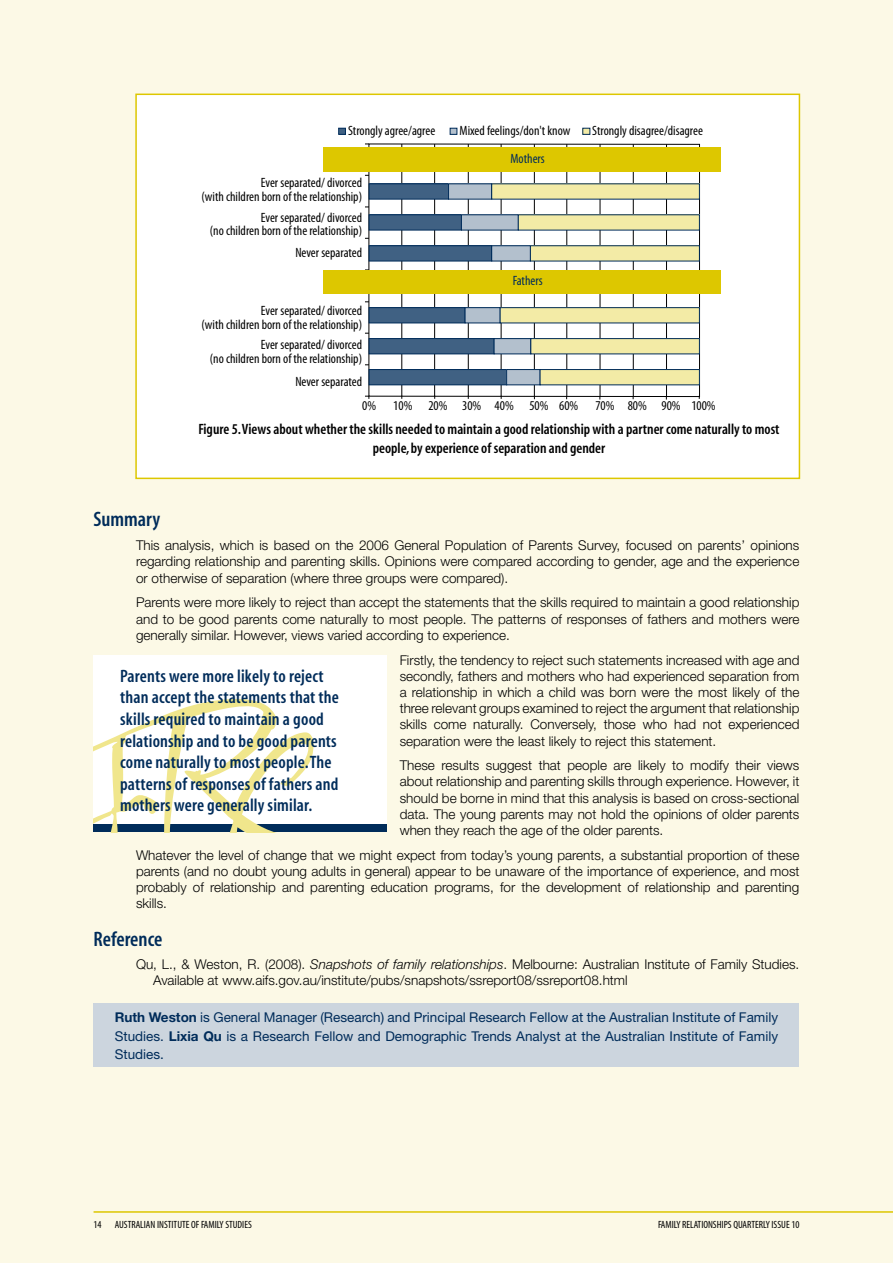
<style>
.page{position:relative;width:893px;height:1263px;background:#fcf9e6}
.page>*{position:absolute;margin:0;border:0;box-sizing:border-box;transform-origin:0 0}
.t1{font:21px "Myriad MM 565 300";letter-spacing:-.105em;color:#002c5a}
.t2{font:18px/21.6px "Myriad MM 565 300";letter-spacing:-.08em;color:#002c5a}
.t3{font:15px/19.5px "Myriad MM 565 300";letter-spacing:-.105em;color:#000;text-align:center}
.t4{font:300 13.5px/16.2px "Helvetica Neue";color:#000;text-align:justify}
.t5{font:condensed 13.5px/13.5px "Myriad Pro";color:#000;text-align:right}
.t6{font:13.5px/18.8px "Helvetica Neue";color:#002c5a;text-align:justify}
.t7{font:condensed 13.5px "Myriad Pro";color:#002c5a}
.t8{font:10.5px "Myriad MM 400 300";color:#000}
.s1{font-style:italic}
.s2{font-weight:700}
</style>
<div class="page">
<hr style="left:94px;top:1211px;width:799px;height:2px;background:#ddc700">
<div style="left:136px;top:94px;width:663px;height:384px;background:#fff"></div>
<hr style="left:402px;top:144px;width:1px;height:252px;background:#000">
<hr style="left:434px;top:144px;width:1px;height:252px;background:#000">
<hr style="left:468px;top:144px;width:1px;height:252px;background:#000">
<hr style="left:501px;top:144px;width:1px;height:252px;background:#000">
<hr style="left:534px;top:144px;width:1px;height:252px;background:#000">
<hr style="left:566px;top:144px;width:1px;height:252px;background:#000">
<hr style="left:600px;top:144px;width:1px;height:252px;background:#000">
<hr style="left:633px;top:144px;width:1px;height:252px;background:#000">
<hr style="left:666px;top:144px;width:1px;height:252px;background:#000">
<div style="left:369px;top:144px;width:331px;height:253px;border:1px solid #000"></div>
<div style="left:323px;top:147px;width:397px;height:25px;background:#ddc700"></div>
<div style="left:323px;top:270px;width:397px;height:23px;background:#ddc700"></div>
<svg style="left:340px;top:130px;width:4px;height:3px"></svg>
<div style="left:338px;top:128px;width:8px;height:7px;border:1px solid #002c5a"></div>
<div style="left:450px;top:128px;width:7px;height:6px;background:#b3c0cd"></div>
<div style="left:450px;top:128px;width:7px;height:7px;border:1px solid #002c5a"></div>
<div style="left:583px;top:128px;width:7px;height:6px;background:#f3eba6"></div>
<div style="left:582px;top:128px;width:8px;height:7px;border:1px solid #002c5a"></div>
<div style="left:369px;top:370px;width:138px;height:15px;background:#406183"></div>
<div style="left:369px;top:369px;width:138px;height:16px;border:1px solid #002c5a"></div>
<div style="left:369px;top:339px;width:125px;height:15px;background:#406183"></div>
<div style="left:369px;top:338px;width:125px;height:16px;border:1px solid #002c5a"></div>
<div style="left:369px;top:308px;width:96px;height:15px;background:#406183"></div>
<div style="left:369px;top:307px;width:96px;height:16px;border:1px solid #002c5a"></div>
<div style="left:369px;top:246px;width:123px;height:15px;background:#406183"></div>
<div style="left:369px;top:245px;width:123px;height:16px;border:1px solid #002c5a"></div>
<div style="left:369px;top:215px;width:92px;height:15px;background:#406183"></div>
<div style="left:369px;top:214px;width:93px;height:16px;border:1px solid #002c5a"></div>
<div style="left:369px;top:184px;width:80px;height:15px;background:#406183"></div>
<div style="left:369px;top:183px;width:80px;height:16px;border:1px solid #002c5a"></div>
<div style="left:507px;top:370px;width:33px;height:15px;background:#b3c0cd"></div>
<div style="left:506px;top:369px;width:34px;height:16px;border:1px solid #002c5a"></div>
<div style="left:494px;top:339px;width:37px;height:15px;background:#b3c0cd"></div>
<div style="left:494px;top:338px;width:37px;height:16px;border:1px solid #002c5a"></div>
<div style="left:465px;top:308px;width:35px;height:15px;background:#b3c0cd"></div>
<div style="left:465px;top:307px;width:35px;height:16px;border:1px solid #002c5a"></div>
<div style="left:492px;top:246px;width:38px;height:15px;background:#b3c0cd"></div>
<div style="left:491px;top:245px;width:40px;height:16px;border:1px solid #002c5a"></div>
<div style="left:461px;top:215px;width:57px;height:15px;background:#b3c0cd"></div>
<div style="left:461px;top:214px;width:58px;height:16px;border:1px solid #002c5a"></div>
<div style="left:449px;top:184px;width:43px;height:15px;background:#b3c0cd"></div>
<div style="left:448px;top:183px;width:44px;height:16px;border:1px solid #002c5a"></div>
<div style="left:540px;top:370px;width:159px;height:15px;background:#f3eba6"></div>
<div style="left:540px;top:369px;width:160px;height:16px;border:1px solid #002c5a"></div>
<div style="left:531px;top:339px;width:168px;height:15px;background:#f3eba6"></div>
<div style="left:530px;top:338px;width:170px;height:16px;border:1px solid #002c5a"></div>
<div style="left:500px;top:308px;width:199px;height:15px;background:#f3eba6"></div>
<div style="left:500px;top:307px;width:200px;height:16px;border:1px solid #002c5a"></div>
<div style="left:530px;top:246px;width:169px;height:15px;background:#f3eba6"></div>
<div style="left:530px;top:245px;width:170px;height:16px;border:1px solid #002c5a"></div>
<div style="left:518px;top:215px;width:181px;height:15px;background:#f3eba6"></div>
<div style="left:492px;top:184px;width:207px;height:15px;background:#f3eba6"></div>
<div style="left:135px;top:94px;width:665px;height:385px;border:2px solid #ddc700"></div>
<div style="left:94px;top:1004px;width:705px;height:63px;background:#ccd5de"></div>
<div style="left:94px;top:656px;width:293px;height:172px;background:#fff"></div>
<div style="left:94px;top:825px;width:293px;height:7px;background:#002c5a"></div>
<svg style="left:94px;top:698px;width:225px;height:134px"></svg>
<p class="t5" style="left:348px;top:123px;width:89px">Strongly agree/agree</p>
<p class="t5" style="left:460px;top:123px;width:112px">Mixed feelings/don't know</p>
<p class="t5" style="left:592px;top:123px;width:112px">Strongly disagree/disagree</p>
<p class="t5" style="left:201px;top:176px;width:162px">Ever separated/ divorced<br>(with children born of the relationship)</p>
<p class="t5" style="left:210px;top:210px;width:154px">Ever separated/ divorced<br>(no children born of the relationship)</p>
<p class="t5" style="left:295px;top:245px;width:68px">Never separated</p>
<p class="t5" style="left:201px;top:304px;width:162px">Ever separated/ divorced<br>(with children born of the relationship)</p>
<p class="t5" style="left:210px;top:338px;width:154px">Ever separated/ divorced<br>(no children born of the relationship)</p>
<p class="t5" style="left:295px;top:374px;width:68px">Never separated</p>
<p class="t7" style="left:510px;top:151px;width:36px">Mothers</p>
<p class="t7" style="left:513px;top:273px;width:32px">Fathers</p>
<p class="t5" style="left:362px;top:399px;width:15px">0%</p>
<p class="t5" style="left:393px;top:399px;width:186px">10% 20% 30% 40% 50% 60%</p>
<p class="t5" style="left:595px;top:399px;width:122px">70% 80% 90% 100%</p>
<p class="t3" style="left:198px;top:419px;width:583px">Figure 5. Views about whether the skills needed to maintain a good relationship with a partner come naturally to most people, by experience of separation and gender</p>
<h1 class="t1" style="left:94px;top:508px;width:70px">Summary</h1>
<p class="t4" style="left:136px;top:537px;width:665px">This analysis, which is based on the 2006 General Population of Parents Survey, focused on parents’ opinions regarding relationship and parenting skills. Opinions were compared according to gender, age and the experience or otherwise of separation (where three groups were compared).</p>
<p class="t4" style="left:136px;top:594px;width:665px">Parents were more likely to reject than accept the statements that the skills required to maintain a good relationship and to be good parents come naturally to most people. The patterns of responses of fathers and mothers were generally similar. However, views varied according to experience.</p>
<p class="t4" style="left:400px;top:651px;width:401px">Firstly, the tendency to reject such statements increased with age and secondly, fathers and mothers who had experienced separation from a relationship in which a child was born were the most likely of the three relevant groups examined to reject the argument that relationship skills come naturally. Conversely, those who had not experienced separation were the least likely to reject this statement.</p>
<p class="t4" style="left:400px;top:757px;width:401px">These results suggest that people are likely to modify their views about relationship and parenting skills through experience. However, it should be borne in mind that this analysis is based on cross-sectional data. The young parents may not hold the opinions of older parents when they reach the age of the older parents.</p>
<p class="t4" style="left:136px;top:846px;width:665px">Whatever the level of change that we might expect from today’s young parents, a substantial proportion of these parents (and no doubt young adults in general) appear to be unaware of the importance of experience, and most probably of relationship and parenting education programs, for the development of relationship and parenting skills.</p>
<h1 class="t1" style="left:94px;top:929px;width:73px">Reference</h1>
<p class="t4" style="left:153px;top:956px;width:648px;text-indent:-17px">Qu, L., &amp; Weston, R. (2008). <span class="s1">Snapshots of family relationships</span>. Melbourne: Australian Institute of Family Studies.<br>Available at www.aifs.gov.au/institute/pubs/snapshots/ssreport08/ssreport08.html</p>
<p class="t6" style="left:115px;top:1007px;width:665px"><span class="s2">Ruth Weston</span> is General Manager (Research) and Principal Research Fellow at the Australian Institute of Family Studies. <span class="s2">Lixia Qu</span> is a Research Fellow and Demographic Trends Analyst at the Australian Institute of Family Studies.</p>
<p class="t2" style="left:120px;top:666px;width:222px">Parents were more likely to reject than accept the statements that the skills required to maintain a good relationship and to be good parents come naturally to most people. The patterns of responses of fathers and mothers were generally similar.</p>
<p class="t8" style="left:94px;top:1220px;width:10px">14</p>
<p class="t8" style="left:115px;top:1220px;width:139px">AUSTRALIAN INSTITUTE OF FAMILY STUDIES</p>
<p class="t8" style="left:658px;top:1220px;width:143px">FAMILY RELATIONSHIPS QUARTERLY ISSUE 10</p>
</div>
